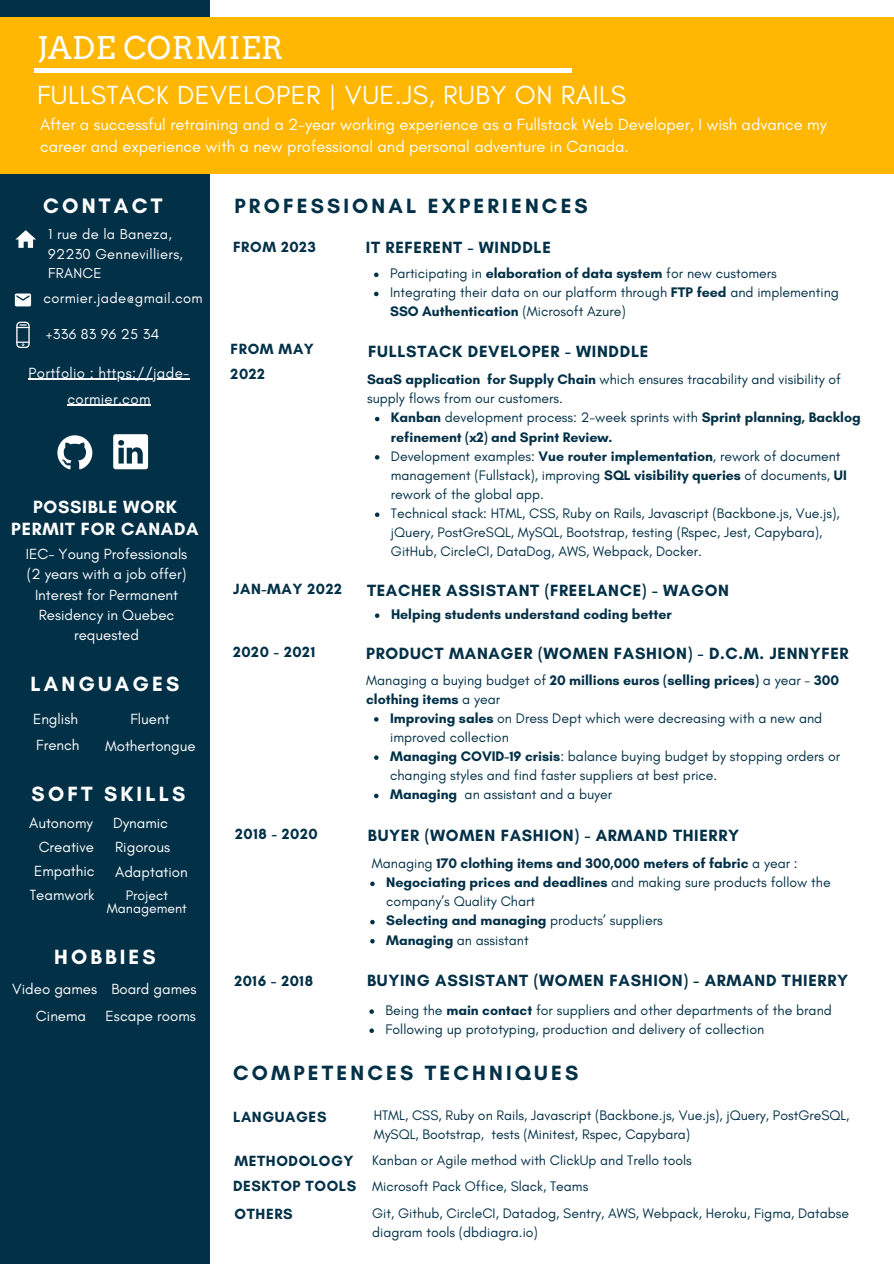
<style>
.page{position:relative;width:894px;height:1264px;background:#fff}
.page>*{position:absolute;margin:0;border:0;box-sizing:border-box;transform-origin:0 0}
.t1{font:31.2px "Arvo";letter-spacing:.02em;color:#fff}
.t2{font:26.7px "Glacial Indifference";letter-spacing:.02em;color:#fff}
.t3{font:700 21.3px "Glacial Indifference";letter-spacing:.15em;color:#fff}
.t4{font:700 21px "Glacial Indifference";letter-spacing:.15em;color:#023047}
.t5{font:700 21px "Glacial Indifference";letter-spacing:.15em;color:#fff}
.t6{font:700 18px/21.3px "Glacial Indifference";letter-spacing:.04em;color:#fff;text-align:center}
.t7{font:700 16.5px "Glacial Indifference";letter-spacing:.04em;color:#023047}
.t8{font:16.5px/22.5px "Glacial Indifference";color:#fff}
.t9{font:15px/20.2px "Glacial Indifference";color:#fff}
.t10{font:700 15px/24.8px "Glacial Indifference";letter-spacing:.04em;color:#023047}
.t11{font:15px/25.8px "Glacial Indifference";letter-spacing:.02em;color:#fff;text-align:center}
.t12{font:14.7px "Glacial Indifference";letter-spacing:.02em;color:#fff}
.t13{font:14.1px/19.2px "Glacial Indifference";color:#023047}
.t14{font:700 14.1px/19.2px "Glacial Indifference";color:#023047}
.t15{font:13.95px/13.5px "Glacial Indifference";color:#fff;text-align:center}
.s1{font-weight:700}
.s2{font-weight:400}
</style>
<div class="page">
<div style="left:0;top:0;width:210px;height:1263px;background:#023047"></div>
<svg style="left:0;top:17px;width:44px;height:1px"></svg>
<div style="left:0;top:18px;width:893px;height:156px;background:#ffb703"></div>
<hr style="left:34px;top:68px;width:537px;height:4px;background:#fff">
<svg style="left:16px;top:322px;width:14px;height:25px"></svg>
<svg style="left:15px;top:293px;width:16px;height:13px"></svg>
<svg style="left:15px;top:230px;width:21px;height:18px"></svg>
<svg style="left:57px;top:435px;width:35px;height:34px"></svg>
<svg style="left:113px;top:434px;width:35px;height:35px"></svg>
<hr style="left:29px;top:379px;width:160px;height:1px;background:#fff">
<hr style="left:67px;top:404px;width:84px;height:2px;background:#fff">
<svg style="left:370px;top:881px;width:4px;height:5px"></svg>
<svg style="left:370px;top:919px;width:4px;height:5px"></svg>
<svg style="left:370px;top:939px;width:4px;height:4px"></svg>
<svg style="left:374px;top:717px;width:4px;height:4px"></svg>
<svg style="left:374px;top:755px;width:4px;height:5px"></svg>
<svg style="left:374px;top:793px;width:4px;height:5px"></svg>
<svg style="left:369px;top:1009px;width:5px;height:4px"></svg>
<svg style="left:369px;top:1028px;width:5px;height:4px"></svg>
<svg style="left:375px;top:613px;width:4px;height:5px"></svg>
<svg style="left:375px;top:417px;width:4px;height:4px"></svg>
<svg style="left:375px;top:455px;width:4px;height:4px"></svg>
<svg style="left:375px;top:512px;width:4px;height:5px"></svg>
<svg style="left:374px;top:272px;width:4px;height:5px"></svg>
<svg style="left:374px;top:292px;width:4px;height:4px"></svg>
<h4 class="t1" style="left:37px;top:29px;width:248px">JADE CORMIER</h4>
<p class="t2" style="left:37px;top:79px;width:590px">FULLSTACK DEVELOPER | VUE.JS, RUBY ON RAILS</p>
<p class="t8" style="left:40px;top:113px;width:788px">After a successful retraining and a 2-year working experience as a Fullstack Web Developer, I wish advance my career and experience with a new professional and personal adventure in Canada.</p>
<p class="t3" style="left:43px;top:193px;width:121px">CONTACT</p>
<p class="t12" style="left:48px;top:225px;width:125px">1 rue de la Baneza,</p>
<p class="t12" style="left:48px;top:244px;width:136px">92230 Gennevilliers,</p>
<h3 class="t12" style="left:48px;top:264px;width:55px">FRANCE</h3>
<p class="t12" style="left:43px;top:289px;width:161px">cormier.jade@gmail.com</p>
<p class="t12" style="left:46px;top:325px;width:115px">+336 83 96 25 34</p>
<p class="t11" style="left:29px;top:359px;width:162px">Portfolio : https://jade&shy;cormier.com</p>
<h6 class="t6" style="left:11px;top:496px;width:189px">POSSIBLE WORK<br>PERMIT FOR CANADA</h6>
<h4 class="t9" style="left:26px;top:544px;width:163px">IEC- Young Professionals (2 years with a job offer)</h4>
<p class="t9" style="left:35px;top:584px;width:145px;text-align:center">Interest for Permanent<br>Residency in Quebec requested</p>
<p class="t5" style="left:31px;top:670px;width:150px">LANGUAGES</p>
<p class="t9" style="left:33px;top:708px;width:46px">English</p>
<h6 class="t9" style="left:36px;top:734px;width:45px">French</h6>
<h4 class="t9" style="left:130px;top:708px;width:41px">Fluent</h4>
<p class="t9" style="left:105px;top:735px;width:92px">Mothertongue</p>
<p class="t5" style="left:32px;top:781px;width:155px">SOFT SKILLS</p>
<p class="t9" style="left:29px;top:812px;width:65px">Autonomy</p>
<p class="t9" style="left:115px;top:836px;width:57px">Rigorous</p>
<h6 class="t9" style="left:113px;top:812px;width:56px">Dynamic</h6>
<p class="t9" style="left:39px;top:836px;width:57px">Creative</p>
<p class="t9" style="left:34px;top:860px;width:62px">Empathic</p>
<p class="t9" style="left:115px;top:861px;width:74px">Adaptation</p>
<h4 class="t9" style="left:30px;top:884px;width:66px">Teamwork</h4>
<p class="t15" style="left:107px;top:888px;width:81px">Project<br>Management</p>
<p class="t5" style="left:54px;top:944px;width:103px">HOBBIES</p>
<h6 class="t9" style="left:12px;top:978px;width:86px">Video games</h6>
<h4 class="t9" style="left:111px;top:978px;width:86px">Board games</h4>
<p class="t9" style="left:36px;top:1005px;width:52px">Cinema</p>
<p class="t9" style="left:106px;top:1005px;width:92px">Escape rooms</p>
<p class="t4" style="left:234px;top:193px;width:355px">PROFESSIONAL EXPERIENCES</p>
<p class="t10" style="left:233px;top:234px;width:84px">FROM 2023</p>
<h3 class="t7" style="left:366px;top:237px;width:186px">IT REFERENT - WINDDLE</h3>
<h4 class="t13" style="left:390px;top:264px;width:388px">Participating in <span class="s1">elaboration of data system</span> for new customers</h4>
<h6 class="t13" style="left:390px;top:283px;width:450px">Integrating their data on our platform through <span class="s1">FTP feed</span> and implementing<br><span class="s1">SSO Authentication</span> (Microsoft Azure)</h6>
<p class="t10" style="left:230px;top:336px;width:85px">FROM MAY<br>2022</p>
<p class="t7" style="left:368px;top:341px;width:281px">FULLSTACK DEVELOPER - WINDDLE</p>
<p class="t13" style="left:367px;top:369px;width:475px"><span class="s1">SaaS application for Supply Chain</span> which ensures tracability and visibility of supply flows from our customers.</p>
<p class="t14" style="left:391px;top:408px;width:471px">Kanban <span class="s2">development process: 2-week sprints with</span> Sprint planning, Backlog refinement (x2) and Sprint Review.</p>
<p class="t13" style="left:391px;top:446px;width:457px">Development examples: <span class="s1">Vue router implementation</span>, rework of document management (Fullstack), improving <span class="s1">SQL visibility queries</span> of documents, <span class="s1">UI </span>rework of the global app.</p>
<p class="t13" style="left:391px;top:503px;width:450px">Technical stack: HTML, CSS, Ruby on Rails, Javascript (Backbone.js, Vue.js), jQuery, PostGreSQL, MySQL, Bootstrap, testing (Rspec, Jest, Capybara),<br>GitHub, CircleCI, DataDog, AWS, Webpack, Docker.</p>
<p class="t10" style="left:233px;top:576px;width:110px">JAN-MAY 2022</p>
<p class="t7" style="left:367px;top:580px;width:363px">TEACHER ASSISTANT (FREELANCE) - WAGON</p>
<p class="t14" style="left:391px;top:604px;width:282px">Helping students understand coding better</p>
<h2 class="t10" style="left:233px;top:639px;width:84px">2020 - 2021</h2>
<h3 class="t7" style="left:366px;top:643px;width:484px">PRODUCT MANAGER (WOMEN FASHION) - D.C.M. JENNYFER</h3>
<p class="t14" style="left:366px;top:670px;width:474px"><span class="s2">Managing a buying budget of</span> 20 millions euros (selling prices) <span class="s2">a year -</span> 300 clothing items <span class="s2">a year</span></p>
<p class="t13" style="left:390px;top:708px;width:433px"><span class="s1">Improving sales</span> on Dress Dept which were decreasing with a new and improved collection</p>
<p class="t13" style="left:390px;top:746px;width:451px"><span class="s1">Managing COVID-19 crisis</span>: balance buying budget by stopping orders or changing styles and find faster suppliers at best price.</p>
<p class="t14" style="left:390px;top:784px;width:69px">Managing</p>
<h1 class="t13" style="left:464px;top:784px;width:149px">an assistant and a buyer</h1>
<p class="t10" style="left:235px;top:821px;width:84px">2018 - 2020</p>
<p class="t7" style="left:368px;top:825px;width:372px">BUYER (WOMEN FASHION) - ARMAND THIERRY</p>
<p class="t14" style="left:371px;top:853px;width:427px"><span class="s2">Managing</span> 170 clothing items and 300,000 meters of fabric <span class="s2">a year :</span></p>
<p class="t13" style="left:386px;top:872px;width:446px"><span class="s1">Negociating prices and deadlines</span> and making sure products follow the company’s Quality Chart</p>
<p class="t14" style="left:386px;top:910px;width:278px">Selecting and managing <span class="s2">products’ suppliers</span></p>
<p class="t13" style="left:386px;top:930px;width:144px"><span class="s1">Managing</span> an assistant</p>
<h3 class="t10" style="left:234px;top:968px;width:80px">2016 - 2018</h3>
<h5 class="t7" style="left:367px;top:970px;width:482px">BUYING ASSISTANT (WOMEN FASHION) - ARMAND THIERRY</h5>
<p class="t13" style="left:385px;top:1000px;width:447px">Being the <span class="s1">main contact</span> for suppliers and other departments of the brand</p>
<p class="t13" style="left:385px;top:1019px;width:380px">Following up prototyping, production and delivery of collection</p>
<h3 class="t4" style="left:233px;top:1060px;width:347px">COMPETENCES TECHNIQUES</h3>
<h6 class="t13" style="left:373px;top:1105px;width:477px">HTML, CSS, Ruby on Rails, Javascript (Backbone.js, Vue.js), jQuery, PostGreSQL,<br>MySQL, Bootstrap, tests (Minitest, Rspec, Capybara)</h6>
<h4 class="t10" style="left:233px;top:1104px;width:95px">LANGUAGES</h4>
<p class="t10" style="left:234px;top:1148px;width:121px">METHODOLOGY</p>
<p class="t13" style="left:372px;top:1150px;width:321px">Kanban or Agile method with ClickUp and Trello tools</p>
<p class="t10" style="left:233px;top:1173px;width:125px">DESKTOP TOOLS</p>
<h3 class="t13" style="left:372px;top:1176px;width:217px">Microsoft Pack Office, Slack, Teams</h3>
<h6 class="t13" style="left:372px;top:1203px;width:478px">Git, Github, CircleCI, Datadog, Sentry, AWS, Webpack, Heroku, Figma, Databse diagram tools (dbdiagra.io)</h6>
<h6 class="t10" style="left:234px;top:1200px;width:60px">OTHERS</h6>
</div>
